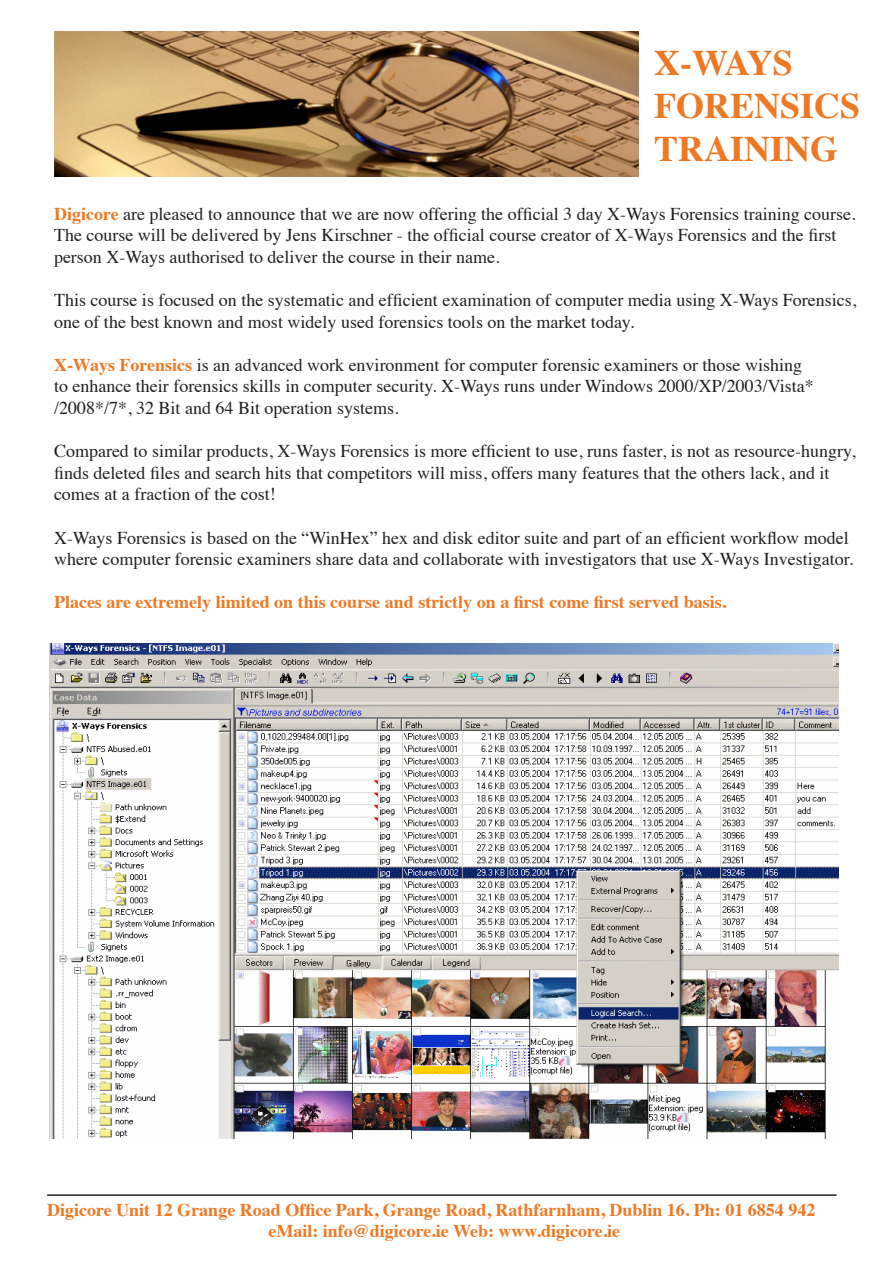
<style>
.page{position:relative;width:893px;height:1263px;background:#fff}
.page>*{position:absolute;margin:0;border:0;box-sizing:border-box;transform-origin:0 0}
.t1{font:700 36px/43.2px "Times";color:#ee7924}
.t2{font:18px/21.6px "Times";color:#231f20}
.t3{font:700 18px "Times";color:#ee7924}
.s1{font-weight:700;color:#ee7924}
</style>
<div class="page">
<hr style="left:47px;top:1194px;width:789px;height:2px;background:#231f20">
<img style="left:54px;top:31px;width:585px;height:145px">
<img style="left:50px;top:644px;width:789px;height:495px">
<p class="t1" style="left:654px;top:37px;width:208px">X-WAYS<br>FORENSICS<br>TRAINING</p>
<p class="t2" style="left:54px;top:201px;width:803px"><span class="s1">Digicore</span> are pleased to announce that we are now offering the official 3 day X-Ways Forensics training course.<br>The course will be delivered by Jens Kirschner - the official course creator of X-Ways Forensics and the first person X-Ways authorised to deliver the course in their name.</p>
<p class="t2" style="left:54px;top:288px;width:804px">This course is focused on the systematic and efficient examination of computer media using X-Ways Forensics, one of the best known and most widely used forensics tools on the market today.</p>
<p class="t2" style="left:54px;top:352px;width:761px"><span class="s1">X-Ways Forensics</span> is an advanced work environment for computer forensic examiners or those wishing to enhance their forensics skills in computer security. X-Ways runs under Windows 2000/XP/2003/Vista* /2008*/7*, 32 Bit and 64 Bit operation systems.</p>
<p class="t2" style="left:54px;top:439px;width:803px">Compared to similar products, X-Ways Forensics is more efficient to use, runs faster, is not as resource-hungry, finds deleted files and search hits that competitors will miss, offers many features that the others lack, and it comes at a fraction of the cost!</p>
<p class="t2" style="left:54px;top:525px;width:801px">X-Ways Forensics is based on the “WinHex” hex and disk editor suite and part of an efficient workflow model where computer forensic examiners share data and collaborate with investigators that use X-Ways Investigator.</p>
<p class="t3" style="left:54px;top:585px;width:674px">Places are extremely limited on this course and strictly on a first come first served basis.</p>
<p class="t3" style="left:47px;top:1192px;width:770px">Digicore Unit 12 Grange Road Office Park, Grange Road, Rathfarnham, Dublin 16. Ph: 01 6854 942</p>
<p class="t3" style="left:268px;top:1214px;width:353px">eMail: info@digicore.ie Web: www.digicore.ie</p>
</div>
